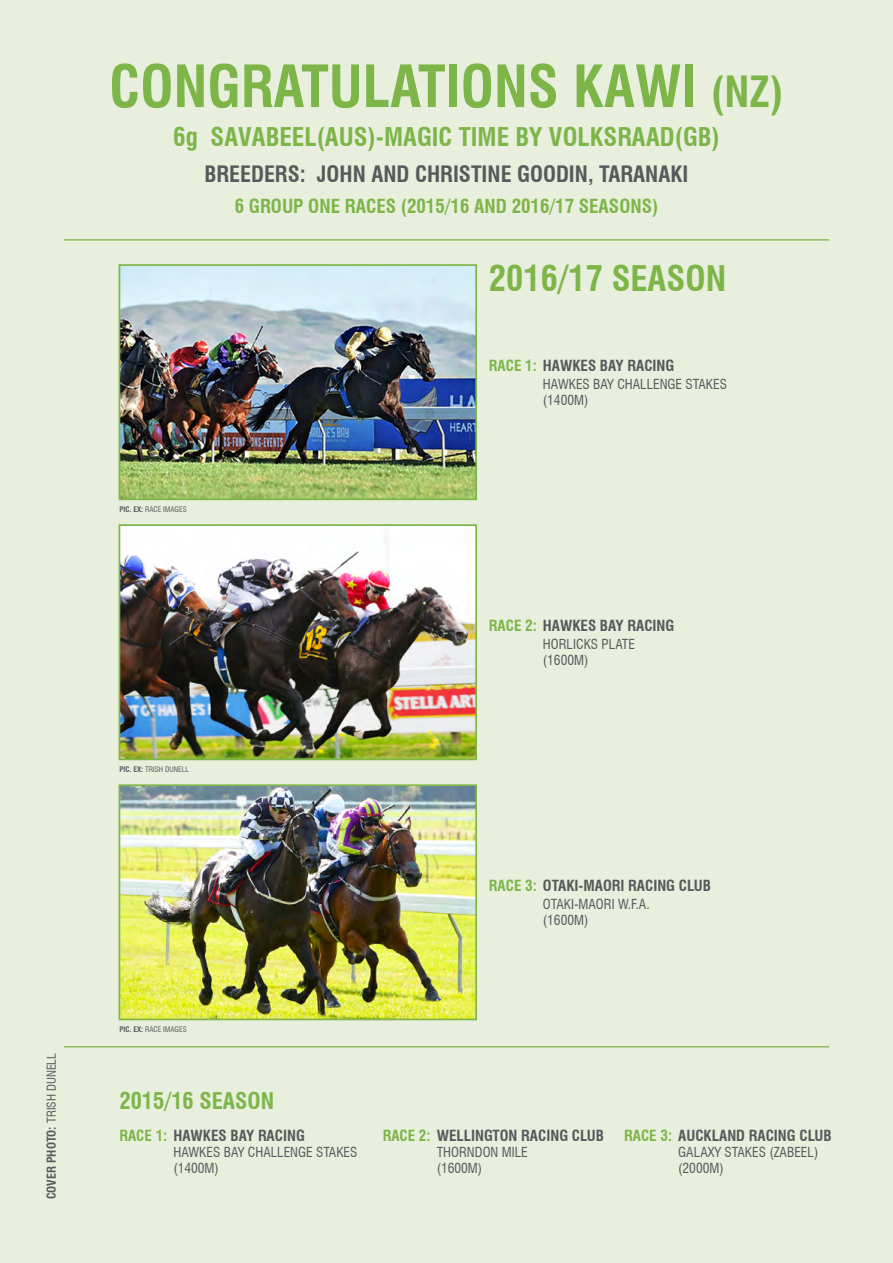
<style>
.page{position:relative;width:893px;height:1263px;background:#e8efdd}
.page>*{position:absolute;margin:0;border:0;box-sizing:border-box;transform-origin:0 0}
.t1{font:700 condensed 56.7px "Swiss 721 BT";color:#7db549}
.t2{font:700 condensed 34.5px "Swiss 721 BT";color:#7db549}
.t3{font:700 condensed 25.2px "Swiss 721 BT";color:#7db549}
.t4{font:700 condensed 22.5px "Swiss 721 BT";color:#7db549}
.t5{font:700 condensed 22.05px "Swiss 721 BT";color:#58595b}
.t6{font:700 condensed 18.9px "Swiss 721 BT";color:#7db549}
.t7{font:700 condensed 15px "Swiss 721 BT";color:#58595b}
.t8{font:condensed 13.5px/16.2px "Swiss 721 BT";color:#58595b}
.t9{font:700 condensed 12px "Swiss 721 BT";color:#58595b}
.t10{font:condensed 7.5px "Swiss 721 BT";color:#58595b}
.s1{font-weight:400}
.s2{font-size:42px}
.s3{font-weight:700}
.s4{color:#7db549}
</style>
<div class="page">
<img style="left:122px;top:267px;width:352px;height:230px">
<div style="left:119px;top:264px;width:358px;height:236px;border:2px solid #7db549"></div>
<img style="left:122px;top:787px;width:352px;height:230px">
<div style="left:119px;top:784px;width:358px;height:236px;border:2px solid #7db549"></div>
<img style="left:122px;top:527px;width:352px;height:230px">
<div style="left:119px;top:524px;width:358px;height:236px;border:2px solid #7db549"></div>
<hr style="left:64px;top:1046px;width:765px;height:1px;background:#7db549">
<hr style="left:64px;top:239px;width:765px;height:1px;background:#7db549">
<p class="t9" style="left:44px;top:1199px;width:148px;rotate:-90deg">COVER PHOTO: <span class="s1">TRISH DUNELL</span></p>
<h1 class="t1" style="left:109px;top:52px;width:676px">CONGRATULATIONS KAWI <span class="s2">(NZ)</span></h1>
<h3 class="t3" style="left:173px;top:122px;width:548px">6g SAVABEEL(AUS)-MAGIC TIME BY VOLKSRAAD(GB)</h3>
<h3 class="t5" style="left:204px;top:160px;width:485px">BREEDERS: JOHN AND CHRISTINE GOODIN, TARANAKI</h3>
<h3 class="t6" style="left:235px;top:195px;width:425px">6 GROUP ONE RACES (2015/16 AND 2016/17 SEASONS)</h3>
<h2 class="t2" style="left:489px;top:258px;width:239px">2016/17 SEASON</h2>
<p class="t10" style="left:119px;top:505px;width:69px"><span class="s3">PIC. EX:</span> RACE IMAGES</p>
<p class="t7" style="left:489px;top:356px;width:187px"><span class="s4">RACE 1:</span> HAWKES BAY RACING</p>
<p class="t8" style="left:543px;top:376px;width:186px">HAWKES BAY CHALLENGE STAKES (1400M)</p>
<p class="t10" style="left:119px;top:765px;width:71px"><span class="s3">PIC. EX:</span> TRISH DUNELL</p>
<p class="t7" style="left:489px;top:616px;width:187px"><span class="s4">RACE 2:</span> HAWKES BAY RACING</p>
<p class="t8" style="left:543px;top:636px;width:94px">HORLICKS PLATE (1600M)</p>
<p class="t7" style="left:489px;top:876px;width:224px"><span class="s4">RACE 3:</span> OTAKI-MAORI RACING CLUB</p>
<p class="t8" style="left:543px;top:896px;width:108px">OTAKI-MAORI W.F.A. (1600M)</p>
<p class="t10" style="left:119px;top:1025px;width:69px"><span class="s3">PIC. EX:</span> RACE IMAGES</p>
<h3 class="t4" style="left:119px;top:1087px;width:156px">2015/16 SEASON</h3>
<p class="t7" style="left:119px;top:1126px;width:187px"><span class="s4">RACE 1:</span> HAWKES BAY RACING</p>
<p class="t8" style="left:173px;top:1144px;width:186px">HAWKES BAY CHALLENGE STAKES (1400M)</p>
<p class="t7" style="left:383px;top:1126px;width:223px"><span class="s4">RACE 2:</span> WELLINGTON RACING CLUB</p>
<p class="t8" style="left:437px;top:1144px;width:93px">THORNDON MILE (1600M)</p>
<p class="t7" style="left:624px;top:1126px;width:209px"><span class="s4">RACE 3:</span> AUCKLAND RACING CLUB</p>
<p class="t8" style="left:678px;top:1144px;width:142px">GALAXY STAKES (ZABEEL) (2000M)</p>
</div>
